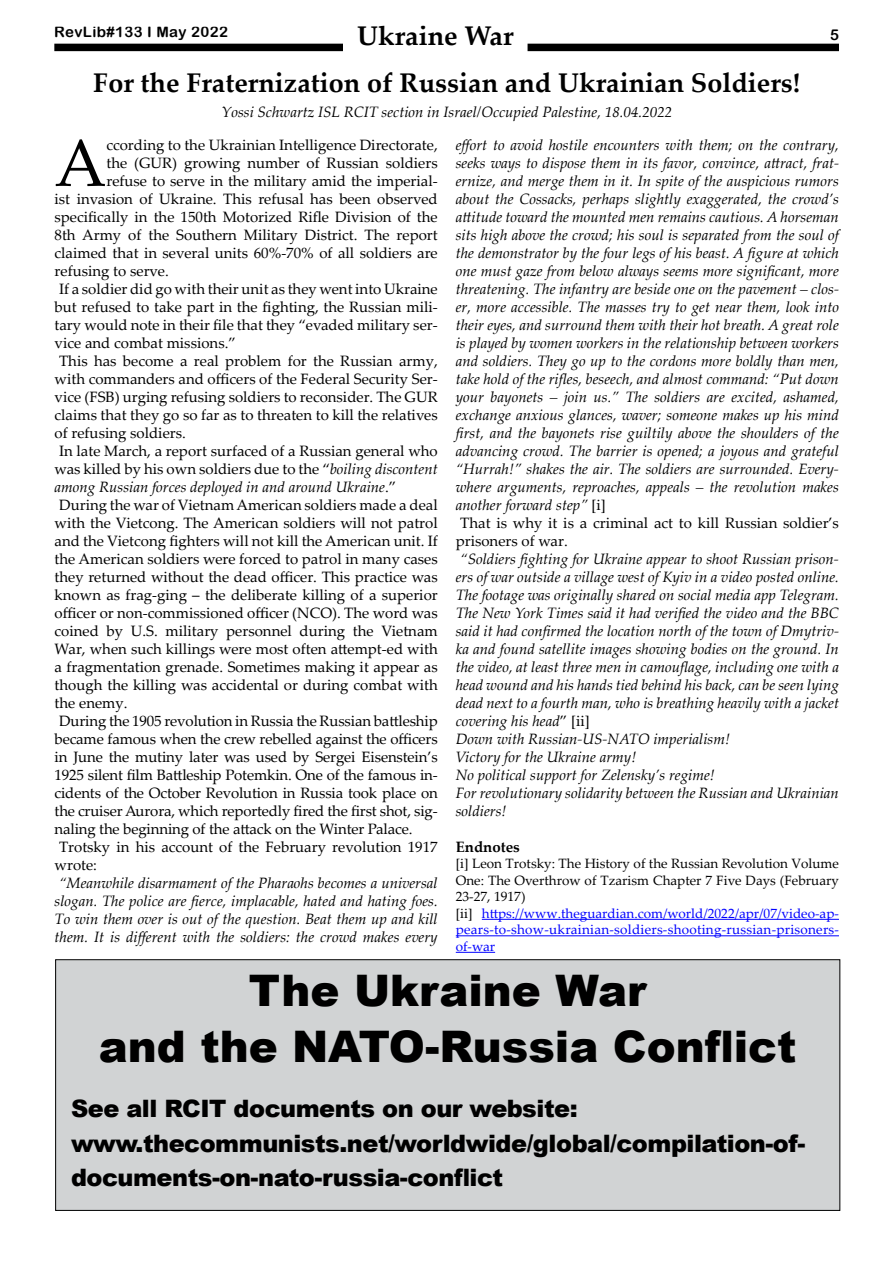
<style>
.page{position:relative;width:893px;height:1263px;background:#fff}
.page>*{position:absolute;margin:0;border:0;box-sizing:border-box;transform-origin:0 0}
.t1{font:66.75px "Palatino Linotype";color:#000}
.t2{font:900 43.5px/55.5px "Arial";color:#000;text-align:center}
.t3{font:700 27px "Palatino Linotype";color:#000}
.t4{font:900 24px/34.5px "Arial";letter-spacing:-.02em;color:#000}
.t5{font:italic 15px/18px "Palatino Linotype";color:#000;text-align:justify}
.t6{font:15px "Palatino Linotype";color:#000}
.t7{font:15px "Arial Rounded MT Bold";letter-spacing:.025em;color:#000}
.t8{font:700 15px "Palatino Linotype";color:#000}
.t9{font:13.5px/16.5px "Palatino Linotype";color:#00f}
.s1{font-style:normal}
.s2{color:#000}
.s3{font-style:italic}
</style>
<div class="page">
<div style="left:54px;top:44px;width:785px;height:7px;background:#000"></div>
<hr style="left:482px;top:919px;width:357px;height:1px;background:#00f">
<hr style="left:456px;top:935px;width:383px;height:1px;background:#00f">
<hr style="left:456px;top:952px;width:39px;height:1px;background:#00f">
<div style="left:56px;top:960px;width:784px;height:250px;background:#d1d3d4"></div>
<div style="left:55px;top:959px;width:785px;height:252px;border:1px solid #000"></div>
<div style="left:344px;top:25px;width:183px;height:38px;background:#fff"></div>
<h3 class="t3" style="left:357px;top:17px;width:158px">Ukraine War</h3>
<p class="t7" style="left:54px;top:23px;width:175px">RevLib#133 I May 2022</p>
<p class="t7" style="left:830px;top:26px;width:10px">5</p>
<h3 class="t3" style="left:93px;top:63px;width:709px">For the Fraternization of Russian and Ukrainian Soldiers!</h3>
<p class="t5" style="left:221px;top:102px;width:452px">Yossi Schwartz ISL RCIT section in Israel/Occupied Palestine, 18.04.2022</p>
<h1 class="t1" style="left:55px;top:116px;width:53px">A</h1>
<p class="t6" style="left:106px;top:134px;width:333px">ccording to the Ukrainian Intelligence Directorate,</p>
<p class="t5" style="left:456px;top:135px;width:385px">effort to avoid hostile encounters with them; on the contrary,</p>
<p class="t5" style="left:456px;top:153px;width:385px">seeks ways to dispose them in its favor, convince, attract, frat-</p>
<p class="t5" style="left:456px;top:171px;width:385px">ernize, and merge them in it. In spite of the auspicious rumors</p>
<p class="t5" style="left:456px;top:189px;width:385px">about the Cossacks, perhaps slightly exaggerated, the crowd’s</p>
<p class="t5" style="left:456px;top:207px;width:385px">attitude toward the mounted men remains cautious. A horseman</p>
<p class="t5" style="left:456px;top:225px;width:385px">sits high above the crowd; his soul is separated from the soul of</p>
<p class="t5" style="left:456px;top:243px;width:385px">the demonstrator by the four legs of his beast. A figure at which</p>
<p class="t5" style="left:456px;top:261px;width:385px">one must gaze from below always seems more significant, more</p>
<p class="t5" style="left:456px;top:279px;width:385px">threatening. The infantry are beside one on the pavement – clos-</p>
<p class="t5" style="left:456px;top:297px;width:385px">er, more accessible. The masses try to get near them, look into</p>
<p class="t5" style="left:456px;top:315px;width:385px">their eyes, and surround them with their hot breath. A great role</p>
<p class="t5" style="left:456px;top:333px;width:385px">is played by women workers in the relationship between workers</p>
<p class="t5" style="left:456px;top:351px;width:385px">and soldiers. They go up to the cordons more boldly than men,</p>
<p class="t5" style="left:456px;top:369px;width:385px">take hold of the rifles, beseech, and almost command: “Put down</p>
<p class="t5" style="left:456px;top:387px;width:385px">your bayonets – join us.” The soldiers are excited, ashamed,</p>
<p class="t5" style="left:456px;top:405px;width:385px">exchange anxious glances, waver; someone makes up his mind</p>
<p class="t5" style="left:456px;top:423px;width:385px">first, and the bayonets rise guiltily above the shoulders of the</p>
<p class="t5" style="left:456px;top:441px;width:385px">advancing crowd. The barrier is opened; a joyous and grateful</p>
<p class="t5" style="left:456px;top:459px;width:385px">“Hurrah!” shakes the air. The soldiers are surrounded. Every-</p>
<p class="t5" style="left:456px;top:477px;width:385px">where arguments, reproaches, appeals – the revolution makes</p>
<p class="t5" style="left:456px;top:495px;width:152px">another forward step” <span class="s1">[i]</span></p>
<p class="t6" style="left:460px;top:512px;width:380px">That is why it is a criminal act to kill Russian soldier’s</p>
<p class="t6" style="left:456px;top:530px;width:114px">prisoners of war.</p>
<p class="t5" style="left:456px;top:549px;width:385px;text-align:left;text-indent:4px">“Soldiers fighting for Ukraine appear to shoot Russian prison&shy;ers of war outside a village west of Kyiv in a video posted online.<br>The footage was originally shared on social media app Telegram.<br>The New York Times said it had verified the video and the BBC said it had confirmed the location north of the town of Dmytriv&shy;ka and found satellite images showing bodies on the ground. In the video, at least three men in camouflage, including one with a head wound and his hands tied behind his back, can be seen lying dead next to a fourth man, who is breathing heavily with a jacket covering his head<span class="s1">” [ii]<br></span>Down with Russian-US-NATO imperialism!<br>Victory for the Ukraine army!<br>No political support for Zelensky’s regime!<br>For revolutionary solidarity between the Russian and Ukrainian soldiers!</p>
<p class="t8" style="left:456px;top:836px;width:66px">Endnotes</p>
<p class="t9" style="left:456px;top:855px;width:385px"><span class="s2">[i] Leon Trotsky: The History of the Russian Revolution Volume One: The Overthrow of Tzarism Chapter 7 Five Days (February 23-27, 1917)<br>[ii]</span> https://www.theguardian.com/world/2022/apr/07/video-ap&shy;pears-to-show-ukrainian-soldiers-shooting-russian-prisoners&shy;of-war</p>
<h2 class="t2" style="left:99px;top:961px;width:699px">The Ukraine War<br>and the NATO-Russia Conflict</h2>
<h3 class="t4" style="left:71px;top:1091px;width:736px">See all RCIT documents on our website: www.thecommunists.net/worldwide/global/compilation-of&shy;documents-on-nato-russia-conflict</h3>
<p class="t6" style="left:106px;top:152px;width:333px">the (GUR) growing number of Russian soldiers</p>
<p class="t6" style="left:106px;top:170px;width:333px">refuse to serve in the military amid the imperial-</p>
<p class="t6" style="left:55px;top:188px;width:385px">ist invasion of Ukraine. This refusal has been observed</p>
<p class="t6" style="left:55px;top:206px;width:385px">specifically in the 150th Motorized Rifle Division of the</p>
<p class="t6" style="left:55px;top:224px;width:385px">8th Army of the Southern Military District. The report</p>
<p class="t6" style="left:55px;top:242px;width:385px">claimed that in several units 60%-70% of all soldiers are</p>
<p class="t6" style="left:55px;top:260px;width:116px">refusing to serve.</p>
<p class="t6" style="left:59px;top:278px;width:380px">If a soldier did go with their unit as they went into Ukraine</p>
<p class="t6" style="left:55px;top:296px;width:385px">but refused to take part in the fighting, the Russian mili-</p>
<p class="t6" style="left:55px;top:314px;width:385px">tary would note in their file that they “evaded military ser-</p>
<p class="t6" style="left:55px;top:332px;width:183px">vice and combat missions.”</p>
<p class="t6" style="left:59px;top:350px;width:380px">This has become a real problem for the Russian army,</p>
<p class="t6" style="left:55px;top:368px;width:385px">with commanders and officers of the Federal Security Ser-</p>
<p class="t6" style="left:55px;top:386px;width:385px">vice (FSB) urging refusing soldiers to reconsider. The GUR</p>
<p class="t6" style="left:55px;top:404px;width:385px">claims that they go so far as to threaten to kill the relatives</p>
<p class="t6" style="left:55px;top:422px;width:133px">of refusing soldiers.</p>
<p class="t6" style="left:59px;top:440px;width:380px">In late March, a report surfaced of a Russian general who</p>
<p class="t6" style="left:55px;top:458px;width:385px">was killed by his own soldiers due to the “<span class="s3">boiling discontent</span></p>
<p class="t5" style="left:55px;top:477px;width:343px">among Russian forces deployed in and around Ukraine<span class="s1">.”</span></p>
<p class="t6" style="left:59px;top:494px;width:380px">During the war of Vietnam American soldiers made a deal</p>
<p class="t6" style="left:55px;top:512px;width:385px">with the Vietcong. The American soldiers will not patrol</p>
<p class="t6" style="left:55px;top:530px;width:385px">and the Vietcong fighters will not kill the American unit. If</p>
<p class="t6" style="left:55px;top:548px;width:385px">the American soldiers were forced to patrol in many cases</p>
<p class="t6" style="left:55px;top:566px;width:385px">they returned without the dead officer. This practice was</p>
<p class="t6" style="left:55px;top:584px;width:385px">known as frag-ging – the deliberate killing of a superior</p>
<p class="t6" style="left:55px;top:602px;width:385px">officer or non-commissioned officer (NCO). The word was</p>
<p class="t6" style="left:55px;top:620px;width:385px">coined by U.S. military personnel during the Vietnam</p>
<p class="t6" style="left:55px;top:638px;width:385px">War, when such killings were most often attempt-ed with</p>
<p class="t6" style="left:55px;top:656px;width:385px">a fragmentation grenade. Sometimes making it appear as</p>
<p class="t6" style="left:55px;top:674px;width:385px">though the killing was accidental or during combat with</p>
<p class="t6" style="left:55px;top:692px;width:74px">the enemy.</p>
<p class="t6" style="left:59px;top:710px;width:380px">During the 1905 revolution in Russia the Russian battleship</p>
<p class="t6" style="left:55px;top:728px;width:385px">became famous when the crew rebelled against the officers</p>
<p class="t6" style="left:55px;top:746px;width:385px">in June the mutiny later was used by Sergei Eisenstein’s</p>
<p class="t6" style="left:55px;top:764px;width:385px">1925 silent film Battleship Potemkin. One of the famous in-</p>
<p class="t6" style="left:55px;top:782px;width:385px">cidents of the October Revolution in Russia took place on</p>
<p class="t6" style="left:55px;top:800px;width:385px">the cruiser Aurora, which reportedly fired the first shot, sig-</p>
<p class="t6" style="left:55px;top:818px;width:359px">naling the beginning of the attack on the Winter Palace.</p>
<p class="t6" style="left:59px;top:836px;width:380px">Trotsky in his account of the February revolution 1917</p>
<p class="t6" style="left:55px;top:854px;width:44px">wrote:</p>
<p class="t5" style="left:55px;top:873px;width:385px">“Meanwhile disarmament of the Pharaohs becomes a universal slogan. The police are fierce, implacable, hated and hating foes.<br>To win them over is out of the question. Beat them up and kill them. It is different with the soldiers: the crowd makes every</p>
</div>
